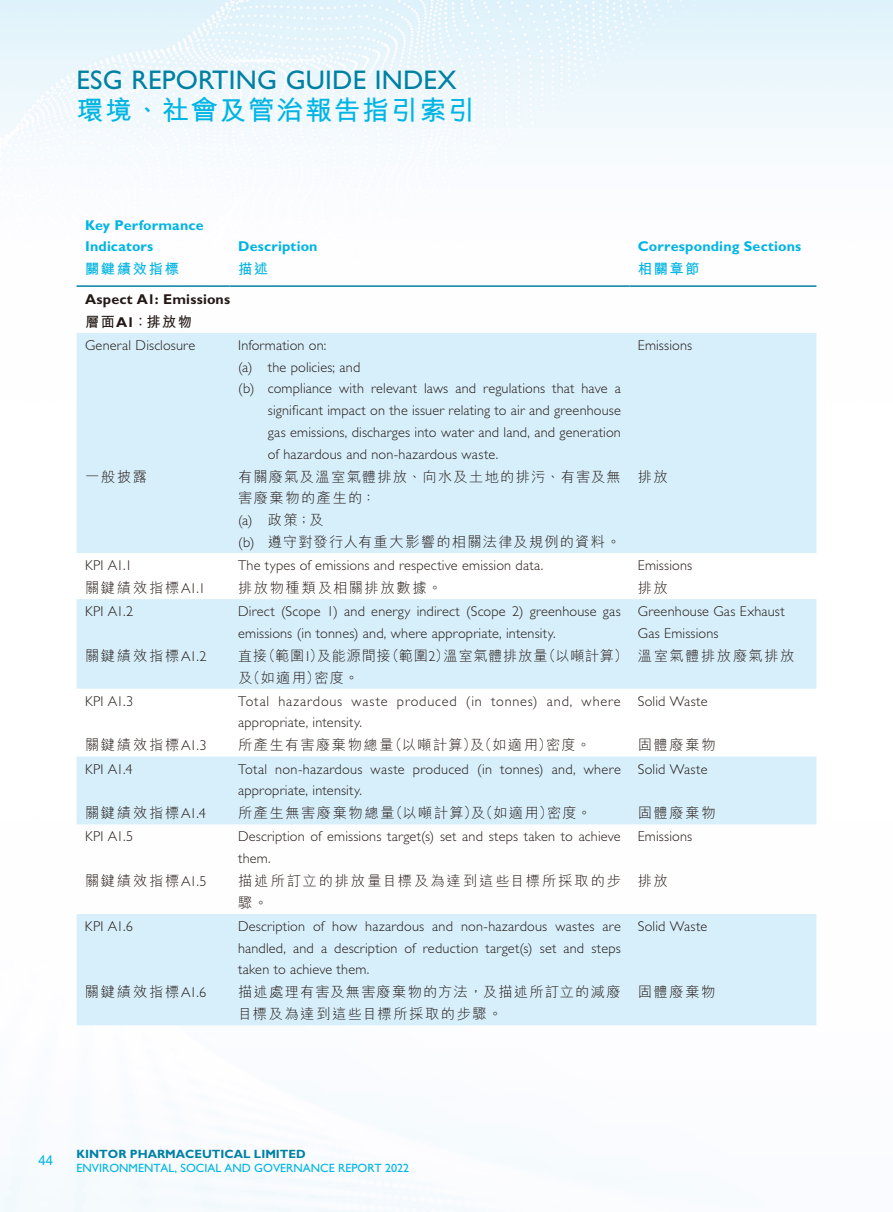
<style>
.page{position:relative;width:893px;height:1212px;background:#fff}
.page>*{position:absolute;margin:0;border:0;box-sizing:border-box;transform-origin:0 0}
.t1{font:27px "Gill Sans Std";letter-spacing:.01em;color:#0081a4}
.t2{font:700 27px "M Hei HK";letter-spacing:.06em;color:#00b4e3}
.t3{font:300 14.25px/21.8px "Gill Sans Std";letter-spacing:.015em;color:#231916}
.t4{font:300 14.25px/21.8px "M Hei HK";letter-spacing:.105em;color:#231916}
.t5{font:300 14.25px/21.8px "Gill Sans Std";letter-spacing:.055em;color:#231916}
.t6{font:700 14.25px/21.8px "Gill Sans Std";letter-spacing:.015em;color:#00b4e3}
.t7{font:300 14.25px/21.8px "M Hei HK";letter-spacing:.085em;color:#231916}
.t8{font:300 14.25px/21.8px "M Hei HK";letter-spacing:.05em;color:#231916}
.t9{font:300 14.25px/21.8px "M Hei HK";letter-spacing:.13em;color:#231916}
.t10{font:700 14.25px "Gill Sans Std";letter-spacing:.015em;color:#231916}
.t11{font:700 14.25px "M Hei HK";letter-spacing:.115em;color:#00b4e3}
.t12{font:700 14.25px "M Hei HK";color:#231916}
.t13{font:13.5px "Arial";color:#00b4e3}
.t14{font:12px "Gill Sans Std";color:#00b4e3}
.t15{font:700 12px "Gill Sans Std";color:#0081a4}
.s1{font-family:"Gill Sans Std"}
</style>
<div class="page">
<img style="left:0;top:0;width:893px;height:1212px">
<svg style="left:77px;top:333px;width:739px;height:692px;fill:#d7effa"></svg>
<hr style="left:77px;top:285px;width:153px;height:2px;background:#0081a4">
<hr style="left:230px;top:285px;width:399px;height:2px;background:#0081a4">
<hr style="left:629px;top:285px;width:187px;height:2px;background:#0081a4">
<h1 class="t1" style="left:77px;top:64px;width:381px">ESG REPORTING GUIDE INDEX</h1>
<h1 class="t2" style="left:77px;top:91px;width:400px">環境、社會及管治報告指引索引</h1>
<p class="t6" style="left:85px;top:214px;width:120px">Key Performance<br>Indicators</p>
<p class="t6" style="left:238px;top:236px;width:81px">Description</p>
<p class="t6" style="left:638px;top:236px;width:165px">Corresponding Sections</p>
<p class="t11" style="left:85px;top:259px;width:95px">關鍵績效指標</p>
<p class="t11" style="left:238px;top:259px;width:32px">描述</p>
<p class="t11" style="left:638px;top:259px;width:63px">相關章節</p>
<p class="t10" style="left:85px;top:291px;width:147px">Aspect A1: Emissions</p>
<p class="t12" style="left:85px;top:311px;width:108px">層面<span class="s1">A1</span>：排放物</p>
<p class="t3" style="left:85px;top:334px;width:112px">General Disclosure</p>
<p class="t3" style="left:238px;top:334px;width:90px">Information on:</p>
<p class="t3" style="left:238px;top:356px;width:124px">(a) the policies; and</p>
<p class="t3" style="left:238px;top:378px;width:384px">(b) compliance with relevant laws and regulations that have a</p>
<p class="t3" style="left:268px;top:400px;width:354px">significant impact on the issuer relating to air and greenhouse</p>
<p class="t3" style="left:268px;top:421px;width:354px">gas emissions, discharges into water and land, and generation</p>
<p class="t3" style="left:268px;top:443px;width:232px">of hazardous and non-hazardous waste.</p>
<p class="t3" style="left:638px;top:334px;width:56px">Emissions</p>
<p class="t4" style="left:85px;top:465px;width:63px">一般披露</p>
<p class="t4" style="left:238px;top:465px;width:384px">有關廢氣及溫室氣體排放、向水及土地的排污、有害及無害廢棄物的產生的：<br><span class="s1">(a)</span> 政策；及<br><span class="s1">(b)</span> 遵守對發行人有重大影響的相關法律及規例的資料。</p>
<p class="t4" style="left:638px;top:465px;width:31px">排放</p>
<p class="t3" style="left:85px;top:554px;width:49px">KPI A1.1</p>
<p class="t3" style="left:238px;top:554px;width:307px">The types of emissions and respective emission data.</p>
<p class="t3" style="left:638px;top:554px;width:56px">Emissions</p>
<p class="t4" style="left:85px;top:577px;width:122px">關鍵績效指標<span class="s1">A1.1</span></p>
<p class="t4" style="left:238px;top:577px;width:206px">排放物種類及相關排放數據。</p>
<p class="t4" style="left:638px;top:577px;width:31px">排放</p>
<p class="t3" style="left:85px;top:601px;width:50px">KPI A1.2</p>
<p class="t3" style="left:238px;top:601px;width:384px">Direct (Scope 1) and energy indirect (Scope 2) greenhouse gas emissions (in tonnes) and, where appropriate, intensity.</p>
<p class="t3" style="left:638px;top:601px;width:149px">Greenhouse Gas Exhaust<br>Gas Emissions</p>
<p class="t4" style="left:85px;top:644px;width:123px">關鍵績效指標<span class="s1">A1.2</span></p>
<p class="t8" style="left:238px;top:644px;width:391px">直接（範圍<span class="s1">1</span>）及能源間接（範圍<span class="s1">2</span>）溫室氣體排放量（以噸計算）及（如適用）密度。</p>
<p class="t4" style="left:638px;top:644px;width:158px">溫室氣體排放廢氣排放</p>
<p class="t3" style="left:85px;top:690px;width:50px">KPI A1.3</p>
<p class="t5" style="left:238px;top:690px;width:384px">Total hazardous waste produced (in tonnes) and, where appropriate, intensity.</p>
<p class="t3" style="left:638px;top:690px;width:71px">Solid Waste</p>
<p class="t4" style="left:85px;top:734px;width:123px">關鍵績效指標<span class="s1">A1.3</span></p>
<p class="t4" style="left:238px;top:734px;width:354px">所產生有害廢棄物總量（以噸計算）及（如適用）密度。</p>
<p class="t4" style="left:638px;top:734px;width:79px">固體廢棄物</p>
<p class="t3" style="left:85px;top:758px;width:49px">KPI A1.4</p>
<p class="t3" style="left:238px;top:758px;width:384px">Total non-hazardous waste produced (in tonnes) and, where appropriate, intensity.</p>
<p class="t3" style="left:638px;top:758px;width:71px">Solid Waste</p>
<p class="t4" style="left:85px;top:802px;width:122px">關鍵績效指標<span class="s1">A1.4</span></p>
<p class="t4" style="left:238px;top:802px;width:355px">所產生無害廢棄物總量（以噸計算）及（如適用）密度。</p>
<p class="t4" style="left:638px;top:802px;width:79px">固體廢棄物</p>
<p class="t3" style="left:85px;top:826px;width:50px">KPI A1.5</p>
<p class="t3" style="left:238px;top:826px;width:384px">Description of emissions target(s) set and steps taken to achieve them.</p>
<p class="t3" style="left:638px;top:826px;width:56px">Emissions</p>
<p class="t4" style="left:85px;top:870px;width:123px">關鍵績效指標<span class="s1">A1.5</span></p>
<p class="t9" style="left:238px;top:870px;width:384px">描述所訂立的排放量目標及為達到這些目標所採取的步驟。</p>
<p class="t4" style="left:638px;top:870px;width:31px">排放</p>
<p class="t3" style="left:85px;top:915px;width:50px">KPI A1.6</p>
<p class="t3" style="left:238px;top:915px;width:384px;text-align:justify">Description of how hazardous and non-hazardous wastes are handled, and a description of reduction target(s) set and steps taken to achieve them.</p>
<p class="t3" style="left:638px;top:915px;width:71px">Solid Waste</p>
<p class="t4" style="left:85px;top:981px;width:123px">關鍵績效指標<span class="s1">A1.6</span></p>
<p class="t7" style="left:238px;top:981px;width:384px">描述處理有害及無害廢棄物的方法，及描述所訂立的減廢目標及為達到這些目標所採取的步驟。</p>
<p class="t4" style="left:638px;top:981px;width:79px">固體廢棄物</p>
<p class="t13" style="left:38px;top:1150px;width:17px">44</p>
<p class="t15" style="left:77px;top:1147px;width:231px">KINTOR PHARMACEUTICAL LIMITED</p>
<p class="t14" style="left:77px;top:1161px;width:334px">ENVIRONMENTAL, SOCIAL AND GOVERNANCE REPORT 2022</p>
</div>
